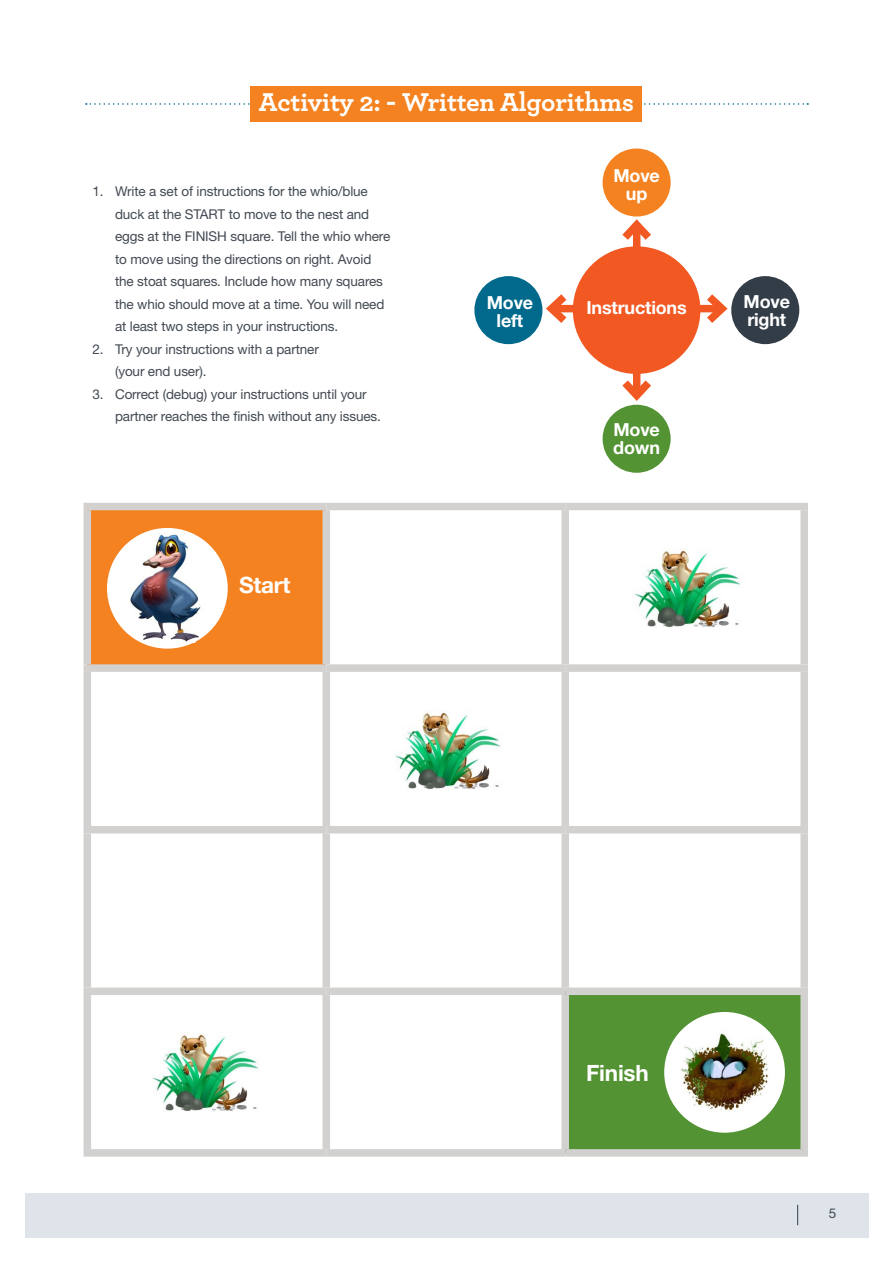
<style>
.page{position:relative;width:893px;height:1263px;background:#fff}
.page>*{position:absolute;margin:0;border:0;box-sizing:border-box;transform-origin:0 0}
.t1{font:700 27px "Archer";letter-spacing:-.01em;color:#fff}
.t2{font:700 22.5px "Helvetica Neue LT Std";letter-spacing:-.01em;color:#fff}
.t3{font:700 18px/18px "Helvetica Neue LT Std";letter-spacing:-.01em;color:#fff}
.t4{font:13.5px/22.5px "Helvetica Neue LT Std";letter-spacing:-.01em;color:#424952}
</style>
<div class="page">
<div style="left:26px;top:1193px;width:843px;height:44px;background:#dfe4eb"></div>
<svg style="left:797px;top:1205px;width:1px;height:20px"></svg>
<div style="left:573px;top:246px;width:127px;height:128px;background:#f15822;border-radius:50%"></div>
<svg style="left:86px;top:103px;width:722px;height:2px"></svg>
<div style="left:250px;top:86px;width:391px;height:35px;background:#f58220"></div>
<div style="left:87px;top:506px;width:239px;height:162px;background:#f58220"></div>
<div style="left:565px;top:991px;width:239px;height:162px;background:#539333"></div>
<div style="left:84px;top:503px;width:242px;height:7px;background:#d2d1cf"></div>
<div style="left:84px;top:510px;width:7px;height:154px;background:#d2d1cf"></div>
<div style="left:326px;top:503px;width:239px;height:7px;background:#d2d1cf"></div>
<div style="left:322px;top:510px;width:8px;height:154px;background:#d2d1cf"></div>
<div style="left:565px;top:503px;width:243px;height:7px;background:#d2d1cf"></div>
<div style="left:561px;top:510px;width:8px;height:154px;background:#d2d1cf"></div>
<div style="left:800px;top:510px;width:8px;height:154px;background:#d2d1cf"></div>
<div style="left:84px;top:664px;width:242px;height:8px;background:#d2d1cf"></div>
<div style="left:84px;top:672px;width:7px;height:154px;background:#d2d1cf"></div>
<div style="left:326px;top:664px;width:239px;height:8px;background:#d2d1cf"></div>
<div style="left:322px;top:672px;width:8px;height:154px;background:#d2d1cf"></div>
<div style="left:565px;top:664px;width:243px;height:8px;background:#d2d1cf"></div>
<div style="left:561px;top:672px;width:8px;height:154px;background:#d2d1cf"></div>
<div style="left:800px;top:672px;width:8px;height:154px;background:#d2d1cf"></div>
<div style="left:84px;top:826px;width:242px;height:7px;background:#d2d1cf"></div>
<div style="left:84px;top:833px;width:7px;height:154px;background:#d2d1cf"></div>
<div style="left:326px;top:826px;width:239px;height:7px;background:#d2d1cf"></div>
<div style="left:322px;top:833px;width:8px;height:154px;background:#d2d1cf"></div>
<div style="left:565px;top:826px;width:243px;height:7px;background:#d2d1cf"></div>
<div style="left:561px;top:833px;width:8px;height:154px;background:#d2d1cf"></div>
<div style="left:800px;top:833px;width:8px;height:154px;background:#d2d1cf"></div>
<div style="left:84px;top:987px;width:242px;height:8px;background:#d2d1cf"></div>
<div style="left:84px;top:995px;width:7px;height:154px;background:#d2d1cf"></div>
<div style="left:326px;top:987px;width:239px;height:8px;background:#d2d1cf"></div>
<div style="left:322px;top:995px;width:8px;height:154px;background:#d2d1cf"></div>
<div style="left:565px;top:987px;width:243px;height:8px;background:#d2d1cf"></div>
<div style="left:561px;top:995px;width:8px;height:154px;background:#d2d1cf"></div>
<div style="left:800px;top:995px;width:8px;height:154px;background:#d2d1cf"></div>
<div style="left:84px;top:1149px;width:242px;height:8px;background:#d2d1cf"></div>
<div style="left:326px;top:1149px;width:239px;height:8px;background:#d2d1cf"></div>
<div style="left:565px;top:1149px;width:243px;height:8px;background:#d2d1cf"></div>
<img style="left:634px;top:548px;width:107px;height:79px">
<img style="left:395px;top:712px;width:106px;height:77px">
<img style="left:152px;top:1033px;width:107px;height:78px">
<div style="left:107px;top:528px;width:121px;height:121px;background:#fff;border-radius:50%"></div>
<img style="left:127px;top:532px;width:78px;height:111px">
<div style="left:664px;top:1012px;width:121px;height:121px;background:#fff;border-radius:50%"></div>
<img style="left:672px;top:1028px;width:106px;height:85px">
<div style="left:474px;top:276px;width:68px;height:68px;background:#00698c;border-radius:50%"></div>
<div style="left:731px;top:276px;width:68px;height:68px;background:#333d47;border-radius:50%"></div>
<div style="left:603px;top:148px;width:68px;height:69px;background:#f58220;border-radius:50%"></div>
<div style="left:603px;top:405px;width:68px;height:68px;background:#539333;border-radius:50%"></div>
<svg style="left:699px;top:294px;width:34px;height:29px"></svg>
<svg style="left:540px;top:294px;width:34px;height:29px"></svg>
<svg style="left:621px;top:372px;width:31px;height:34px"></svg>
<svg style="left:622px;top:214px;width:29px;height:34px"></svg>
<h1 class="t1" style="left:259px;top:81px;width:377px">Activity 2: - Written Algorithms</h1>
<p class="t4" style="left:115px;top:180px;width:277px;text-indent:-23px">1. Write a set of instructions for the whio/blue duck at the START to move to the nest and eggs at the FINISH square. Tell the whio where to move using the directions on right. Avoid the stoat squares. Include how many squares the whio should move at a time. You will need at least two steps in your instructions.</p>
<p class="t4" style="left:115px;top:337px;width:205px;text-indent:-23px">2. Try your instructions with a partner (your end user).</p>
<p class="t4" style="left:115px;top:382px;width:267px;text-indent:-23px">3. Correct (debug) your instructions until your partner reaches the finish without any issues.</p>
<h2 class="t2" style="left:239px;top:571px;width:53px">Start</h2>
<h3 class="t3" style="left:613px;top:166px;width:48px;text-align:center">Move up</h3>
<h3 class="t3" style="left:487px;top:293px;width:48px">Move</h3>
<h3 class="t3" style="left:586px;top:298px;width:102px">Instructions</h3>
<h3 class="t3" style="left:497px;top:311px;width:28px">left</h3>
<h3 class="t3" style="left:613px;top:420px;width:48px">Move down</h3>
<h3 class="t3" style="left:743px;top:292px;width:48px">Move right</h3>
<h2 class="t2" style="left:586px;top:1059px;width:64px">Finish</h2>
<p class="t4" style="left:829px;top:1201px;width:9px">5</p>
</div>
